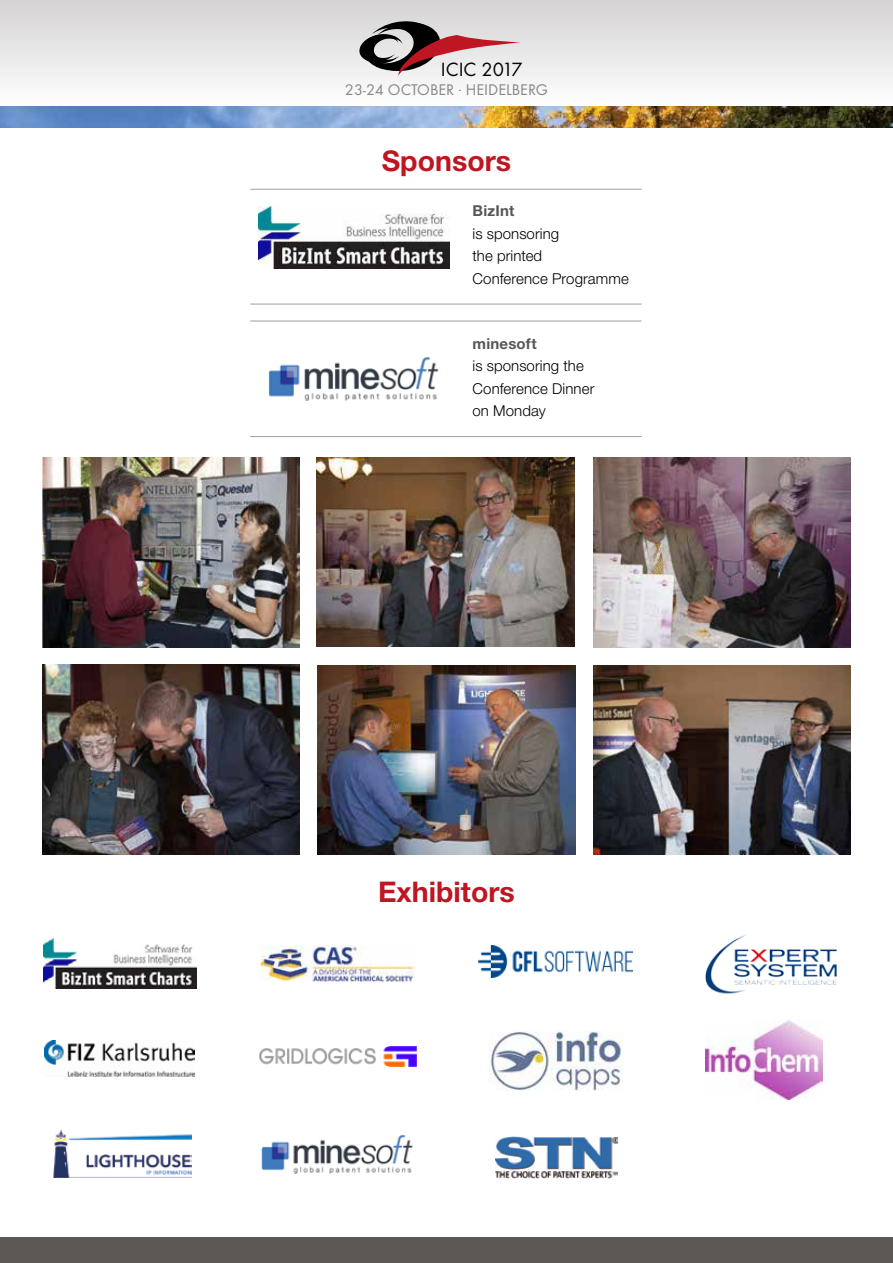
<style>
.page{position:relative;width:893px;height:1263px;background:#fff}
.page>*{position:absolute;margin:0;border:0;box-sizing:border-box;transform-origin:0 0}
.t1{font:700 28.5px "Helvetica Neue";color:#be1622}
.t2{font:19.95px "Futura T";color:#000}
.t3{font:16.05px "Futura T";color:#898684}
.t4{font:300 15px/22.5px "Helvetica Neue";letter-spacing:.005em;color:#000}
.t5{font:700 15px "Helvetica Neue";letter-spacing:.015em;color:#575756}
</style>
<div class="page">
<div style="left:0;top:0;width:893px;height:106px;background:linear-gradient(to bottom,#d4d2d2,#fefefe)"></div>
<div style="left:0;top:1237px;width:893px;height:26px;background:#5c5856"></div>
<hr style="left:250px;top:189px;width:392px;height:1px;background:#9d9d9c">
<hr style="left:250px;top:321px;width:392px;height:1px;background:#9d9d9c">
<hr style="left:250px;top:436px;width:392px;height:1px;background:#9d9d9c">
<hr style="left:250px;top:304px;width:392px;height:1px;background:#9d9d9c">
<img style="left:268px;top:357px;width:171px;height:43px">
<img style="left:259px;top:207px;width:190px;height:62px">
<img style="left:261px;top:1135px;width:152px;height:39px">
<img style="left:43px;top:939px;width:153px;height:49px">
<img style="left:495px;top:1137px;width:122px;height:42px">
<img style="left:478px;top:946px;width:155px;height:32px">
<img style="left:260px;top:946px;width:155px;height:36px">
<img style="left:705px;top:935px;width:132px;height:59px">
<img style="left:45px;top:1040px;width:150px;height:37px">
<img style="left:260px;top:1047px;width:157px;height:19px">
<img style="left:489px;top:1031px;width:135px;height:59px">
<img style="left:705px;top:1020px;width:118px;height:79px">
<img style="left:53px;top:1129px;width:138px;height:49px">
<svg style="left:359px;top:21px;width:162px;height:55px;background:#b5a0a1"></svg>
<img style="left:0;top:106px;width:893px;height:22px">
<img style="left:43px;top:458px;width:257px;height:189px">
<img style="left:317px;top:457px;width:257px;height:190px">
<img style="left:593px;top:458px;width:257px;height:189px">
<img style="left:43px;top:665px;width:257px;height:189px">
<img style="left:318px;top:665px;width:257px;height:190px">
<img style="left:593px;top:665px;width:257px;height:190px">
<h2 class="t2" style="left:441px;top:58px;width:83px">ICIC 2017</h2>
<p class="t3" style="left:345px;top:81px;width:205px">23-24 OCTOBER . HEIDELBERG</p>
<h1 class="t1" style="left:382px;top:143px;width:131px">Sponsors</h1>
<p class="t5" style="left:472px;top:202px;width:43px">BizInt</p>
<p class="t4" style="left:472px;top:222px;width:158px">is sponsoring<br>the printed<br>Conference Programme</p>
<p class="t5" style="left:472px;top:334px;width:66px">minesoft</p>
<p class="t4" style="left:472px;top:354px;width:123px">is sponsoring the<br>Conference Dinner on Monday</p>
<h1 class="t1" style="left:378px;top:874px;width:138px">Exhibitors</h1>
</div>
